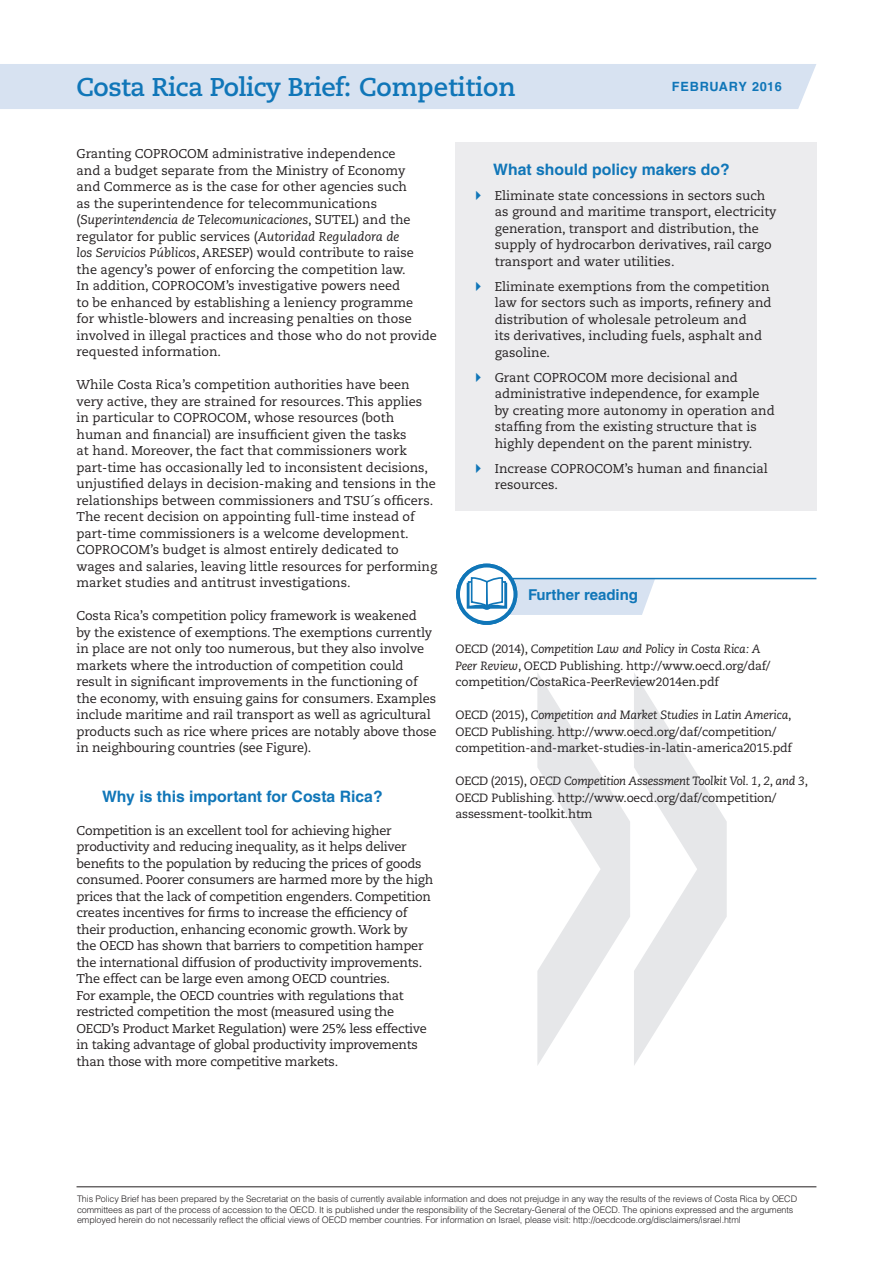
<style>
.page{position:relative;width:893px;height:1263px;background:#fff}
.page>*{position:absolute;margin:0;border:0;box-sizing:border-box;transform-origin:0 0}
.t1{font:700 25.65px "Caecilia LT Std";letter-spacing:-.02em;color:#1076b8}
._4_Blue_Titles{font:700 15.75px "Helvetica LT Std";color:#1076b8}
.t2{font:700 15px "Helvetica LT Std";color:#1076b8}
._5_Main_text{font:12.75px/16.5px "Caecilia LT Std";color:#231f20}
._5_Main_text-2{font:12.75px/16.5px "Caecilia LT Std";letter-spacing:-.02em;color:#231f20}
.t3{font:700 12.75px "Helvetica LT Std";letter-spacing:.055em;color:#1076b8}
._0_Further_reading{font:12px/16.5px "Caecilia LT Std";letter-spacing:-.01em;color:#231f20}
.t4{font:300 9px/10.5px "Helvetica LT Std";letter-spacing:-.01em;color:#231f20}
.s1{font-style:italic}
</style>
<div class="page">
<div style="left:0;top:64px;width:816px;height:45px;background:#d7e2f1"></div>
<hr style="left:77px;top:1186px;width:739px;height:1px;background:#231f20">
<svg style="left:537px;top:673px;width:190px;height:392px"></svg>
<svg style="left:456px;top:564px;width:61px;height:61px"></svg>
<svg style="left:465px;top:576px;width:190px;height:39px"></svg>
<hr style="left:512px;top:578px;width:304px;height:1px;background:#1076b8">
<div style="left:455px;top:142px;width:361px;height:368px;background:#ececee"></div>
<p class="t1" style="left:77px;top:72px;width:441px">Costa Rica Policy Brief: Competition</p>
<p class="t3" style="left:672px;top:79px;width:111px">FEBRUARY 2016</p>
<p class="_5_Main_text" style="left:77px;top:146px;width:362px">Granting COPROCOM administrative independence<br>and a budget separate from the Ministry of Economy<br>and Commerce as is the case for other agencies such<br>as the superintendence for telecommunications (<span class="s1">Superintendencia de Telecomunicaciones</span>, SUTEL) and the regulator for public services (<span class="s1">Autoridad Reguladora de<br>los Servicios Públicos</span>, ARESEP) would contribute to raise the agency’s power of enforcing the competition law.<br>In addition, COPROCOM’s investigative powers need<br>to be enhanced by establishing a leniency programme<br>for whistle-blowers and increasing penalties on those involved in illegal practices and those who do not provide requested information.</p>
<p class="_5_Main_text" style="left:77px;top:377px;width:362px">While Costa Rica’s competition authorities have been very active, they are strained for resources. This applies in particular to COPROCOM, whose resources (both human and financial) are insufficient given the tasks<br>at hand. Moreover, the fact that commissioners work part-time has occasionally led to inconsistent decisions, unjustified delays in decision-making and tensions in the relationships between commissioners and TSU´s officers.<br>The recent decision on appointing full-time instead of part-time commissioners is a welcome development.<br>COPROCOM’s budget is almost entirely dedicated to wages and salaries, leaving little resources for performing market studies and antitrust investigations.</p>
<p class="_5_Main_text" style="left:77px;top:608px;width:361px">Costa Rica’s competition policy framework is weakened<br>by the existence of exemptions. The exemptions currently in place are not only too numerous, but they also involve markets where the introduction of competition could result in significant improvements in the functioning of the economy, with ensuing gains for consumers. Examples include maritime and rail transport as well as agricultural products such as rice where prices are notably above those in neighbouring countries (see Figure).</p>
<p class="_4_Blue_Titles" style="left:102px;top:786px;width:282px">Why is this important for Costa Rica?</p>
<p class="_5_Main_text-2" style="left:77px;top:822px;width:358px">Competition is an excellent tool for achieving higher productivity and reducing inequality, as it helps deliver benefits to the population by reducing the prices of goods consumed. Poorer consumers are harmed more by the high prices that the lack of competition engenders. Competition creates incentives for firms to increase the efficiency of their production, enhancing economic growth. Work by<br>the OECD has shown that barriers to competition hamper the international diffusion of productivity improvements.<br>The effect can be large even among OECD countries.<br>For example, the OECD countries with regulations that restricted competition the most (measured using the OECD’s Product Market Regulation) were 25% less effective in taking advantage of global productivity improvements than those with more competitive markets.</p>
<p class="_4_Blue_Titles" style="left:493px;top:159px;width:238px">What should policy makers do?</p>
<p class="_5_Main_text" style="left:495px;top:187px;width:283px">Eliminate state concessions in sectors such as ground and maritime transport, electricity generation, transport and distribution, the supply of hydrocarbon derivatives, rail cargo transport and water utilities.</p>
<p class="_5_Main_text" style="left:495px;top:278px;width:278px">Eliminate exemptions from the competition law for sectors such as imports, refinery and distribution of wholesale petroleum and<br>its derivatives, including fuels, asphalt and gasoline.</p>
<p class="_5_Main_text" style="left:495px;top:369px;width:281px">Grant COPROCOM more decisional and administrative independence, for example by creating more autonomy in operation and staffing from the existing structure that is highly dependent on the parent ministry.</p>
<p class="_5_Main_text" style="left:495px;top:460px;width:274px">Increase COPROCOM’s human and financial resources.</p>
<p class="t2" style="left:528px;top:585px;width:112px">Further reading</p>
<p class="_0_Further_reading" style="left:455px;top:641px;width:317px">OECD (2014), <span class="s1">Competition Law and Policy in Costa Rica: A<br>Peer Review</span>, OECD Publishing. http://www.oecd.org/daf/ competition/CostaRica-PeerReview2014en.pdf</p>
<p class="_0_Further_reading" style="left:455px;top:707px;width:338px">OECD (2015), <span class="s1">Competition and Market Studies in Latin America</span>,<br>OECD Publishing. http://www.oecd.org/daf/competition/ competition-and-market-studies-in-latin-america2015.pdf</p>
<p class="_0_Further_reading" style="left:455px;top:773px;width:354px">OECD (2015), <span class="s1">OECD Competition Assessment Toolkit Vol. 1, 2</span>, <span class="s1">and 3</span>,<br>OECD Publishing. http://www.oecd.org/daf/competition/ assessment-toolkit.htm</p>
<p class="t4" style="left:77px;top:1194px;width:722px">This Policy Brief has been prepared by the Secretariat on the basis of currently available information and does not prejudge in any way the results of the reviews of Costa Rica by OECD committees as part of the process of accession to the OECD. It is published under the responsibility of the Secretary-General of the OECD. The opinions expressed and the arguments employed herein do not necessarily reflect the official views of OECD member countries. For information on Israel, please visit: http://oecdcode.org/disclaimers/israel.html</p>
</div>
